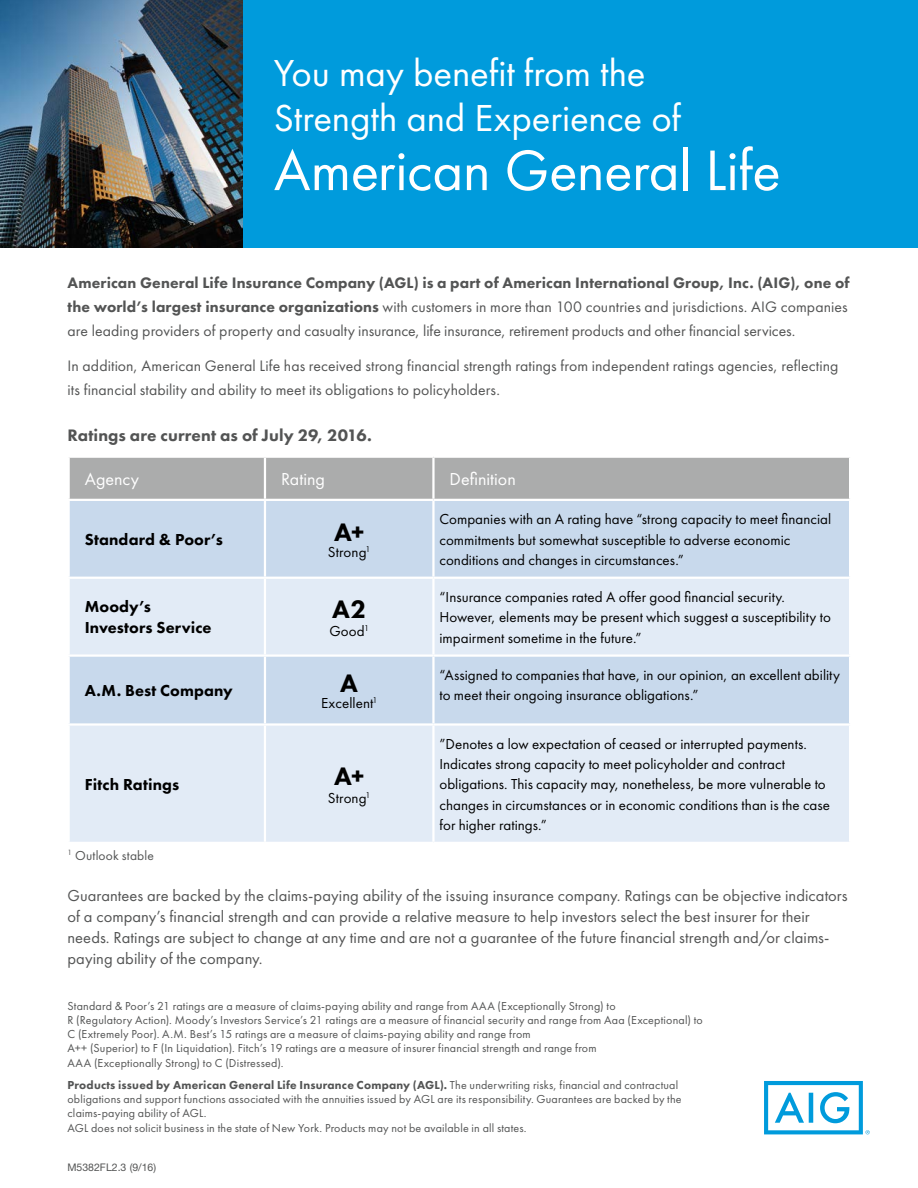
<style>
.page{position:relative;width:918px;height:1188px;background:#fff}
.page>*{position:absolute;margin:0;border:0;box-sizing:border-box;transform-origin:0 0}
.t1{font:59.25px "Futura PT";letter-spacing:-.01em;color:#fff}
.t2{font:39px/45.8px "Futura PT";letter-spacing:-.005em;color:#fff}
.t3{font:800 26.25px "Futura PT";color:#000}
.t4{font:18px "Futura PT";color:#fff}
.t5{font:800 17.25px "Futura PT";letter-spacing:.005em;color:#535454}
.t6{font:16.5px/21px "Futura PT";letter-spacing:.005em;color:#535454}
.t7{font:800 16.5px/21px "Futura PT";letter-spacing:.005em;color:#000}
.t8{font:15.75px/24px "Futura PT";letter-spacing:.005em;color:#535454}
.t9{font:15px/20.2px "Futura PT";letter-spacing:.005em;color:#000}
.t10{font:13.5px "Futura PT";letter-spacing:.015em;color:#535454}
.t11{font:12px/14.2px "Futura PT";letter-spacing:.015em;color:#535454}
.t12{font:10.5px "Helvetica Neue LT Std";color:#535454}
.s1{font-weight:800}
</style>
<div class="page">
<div style="left:242px;top:0;width:676px;height:248px;background:#009bdc"></div>
<div style="left:70px;top:458px;width:779px;height:41px;background:#abacac"></div>
<div style="left:70px;top:501px;width:779px;height:76px;background:#c8d9ec"></div>
<svg style="left:70px;top:579px;width:779px;height:263px;background:#dbe6f3"></svg>
<hr style="left:264px;top:458px;width:2px;height:41px;background:#fff">
<hr style="left:432px;top:458px;width:3px;height:41px;background:#fff">
<hr style="left:264px;top:501px;width:2px;height:76px;background:#fff">
<hr style="left:432px;top:501px;width:3px;height:76px;background:#fff">
<hr style="left:264px;top:579px;width:2px;height:75px;background:#fff">
<hr style="left:432px;top:579px;width:3px;height:75px;background:#fff">
<hr style="left:68px;top:654px;width:197px;height:3px;background:#fff">
<hr style="left:265px;top:654px;width:168px;height:3px;background:#fff">
<hr style="left:264px;top:657px;width:2px;height:66px;background:#fff">
<hr style="left:433px;top:654px;width:418px;height:3px;background:#fff">
<hr style="left:432px;top:657px;width:3px;height:66px;background:#fff">
<hr style="left:68px;top:723px;width:197px;height:3px;background:#fff">
<hr style="left:265px;top:723px;width:168px;height:3px;background:#fff">
<hr style="left:264px;top:726px;width:2px;height:116px;background:#fff">
<hr style="left:433px;top:723px;width:418px;height:3px;background:#fff">
<hr style="left:432px;top:726px;width:3px;height:116px;background:#fff">
<img style="left:0;top:0;width:242px;height:248px">
<svg style="left:764px;top:1081px;width:106px;height:53px"></svg>
<p class="t2" style="left:274px;top:49px;width:409px">You may benefit from the<br>Strength and Experience of</p>
<p class="t1" style="left:274px;top:135px;width:509px">American General Life</p>
<p class="t8" style="left:68px;top:271px;width:784px"><span class="s1">American General Life Insurance Company (AGL) is a part of American International Group, Inc. (AIG), one of the world’s largest insurance organizations</span> with customers in more than 100 countries and jurisdictions. AIG companies are leading providers of property and casualty insurance, life insurance, retirement products and other financial services.</p>
<p class="t8" style="left:68px;top:354px;width:773px">In addition, American General Life has received strong financial strength ratings from independent ratings agencies, reflecting its financial stability and ability to meet its obligations to policyholders.</p>
<p class="t5" style="left:68px;top:424px;width:306px">Ratings are current as of July 29, 2016.</p>
<p class="t4" style="left:85px;top:468px;width:56px">Agency</p>
<p class="t4" style="left:281px;top:468px;width:45px">Rating</p>
<p class="t4" style="left:450px;top:468px;width:68px">Definition</p>
<p class="t7" style="left:85px;top:529px;width:140px">Standard &amp; Poor’s</p>
<p class="t3" style="left:334px;top:515px;width:32px">A+</p>
<p class="t9" style="left:328px;top:542px;width:44px">Strong<sup>1</sup></p>
<p class="t7" style="left:85px;top:596px;width:128px">Moody’s<br>Investors Service</p>
<p class="t3" style="left:332px;top:592px;width:36px">A2</p>
<p class="t9" style="left:329px;top:620px;width:41px">Good<sup>1</sup></p>
<p class="t7" style="left:85px;top:680px;width:150px">A.M. Best Company</p>
<p class="t7" style="left:85px;top:774px;width:96px">Fitch Ratings</p>
<p class="t3" style="left:340px;top:667px;width:19px">A</p>
<p class="t9" style="left:321px;top:693px;width:58px">Excellent<sup>1</sup></p>
<p class="t3" style="left:334px;top:760px;width:32px">A+</p>
<p class="t9" style="left:328px;top:788px;width:44px">Strong<sup>1</sup></p>
<p class="t9" style="left:439px;top:509px;width:393px">Companies with an A rating have “strong capacity to meet financial commitments but somewhat susceptible to adverse economic conditions and changes in circumstances.”</p>
<p class="t9" style="left:439px;top:587px;width:393px">“Insurance companies rated A offer good financial security.<br>However, elements may be present which suggest a susceptibility to impairment sometime in the future.”</p>
<p class="t9" style="left:439px;top:665px;width:402px">“Assigned to companies that have, in our opinion, an excellent ability to meet their ongoing insurance obligations.”</p>
<p class="t9" style="left:439px;top:734px;width:392px">”Denotes a low expectation of ceased or interrupted payments.<br>Indicates strong capacity to meet policyholder and contract obligations. This capacity may, nonetheless, be more vulnerable to changes in circumstances or in economic conditions than is the case for higher ratings.”</p>
<p class="t10" style="left:68px;top:847px;width:88px"><sup>1</sup> Outlook stable</p>
<p class="t6" style="left:68px;top:885px;width:782px">Guarantees are backed by the claims-paying ability of the issuing insurance company. Ratings can be objective indicators of a company’s financial strength and can provide a relative measure to help investors select the best insurer for their needs. Ratings are subject to change at any time and are not a guarantee of the future financial strength and/or claims&shy;paying ability of the company.</p>
<p class="t11" style="left:68px;top:998px;width:637px">Standard &amp; Poor’s 21 ratings are a measure of claims-paying ability and range from AAA (Exceptionally Strong) to<br>R (Regulatory Action). Moody’s Investors Service’s 21 ratings are a measure of financial security and range from Aaa (Exceptional) to C (Extremely Poor). A.M. Best’s 15 ratings are a measure of claims-paying ability and range from<br>A++ (Superior) to F (In Liquidation). Fitch’s 19 ratings are a measure of insurer financial strength and range from<br>AAA (Exceptionally Strong) to C (Distressed).</p>
<p class="t11" style="left:68px;top:1078px;width:616px"><span class="s1">Products issued by American General Life Insurance Company (AGL).</span> The underwriting risks, financial and contractual obligations and support functions associated with the annuities issued by AGL are its responsibility. Guarantees are backed by the claims-paying ability of AGL.<br>AGL does not solicit business in the state of New York. Products may not be available in all states.</p>
<p class="t12" style="left:68px;top:1161px;width:90px">M5382FL2.3 (9/16)</p>
</div>
